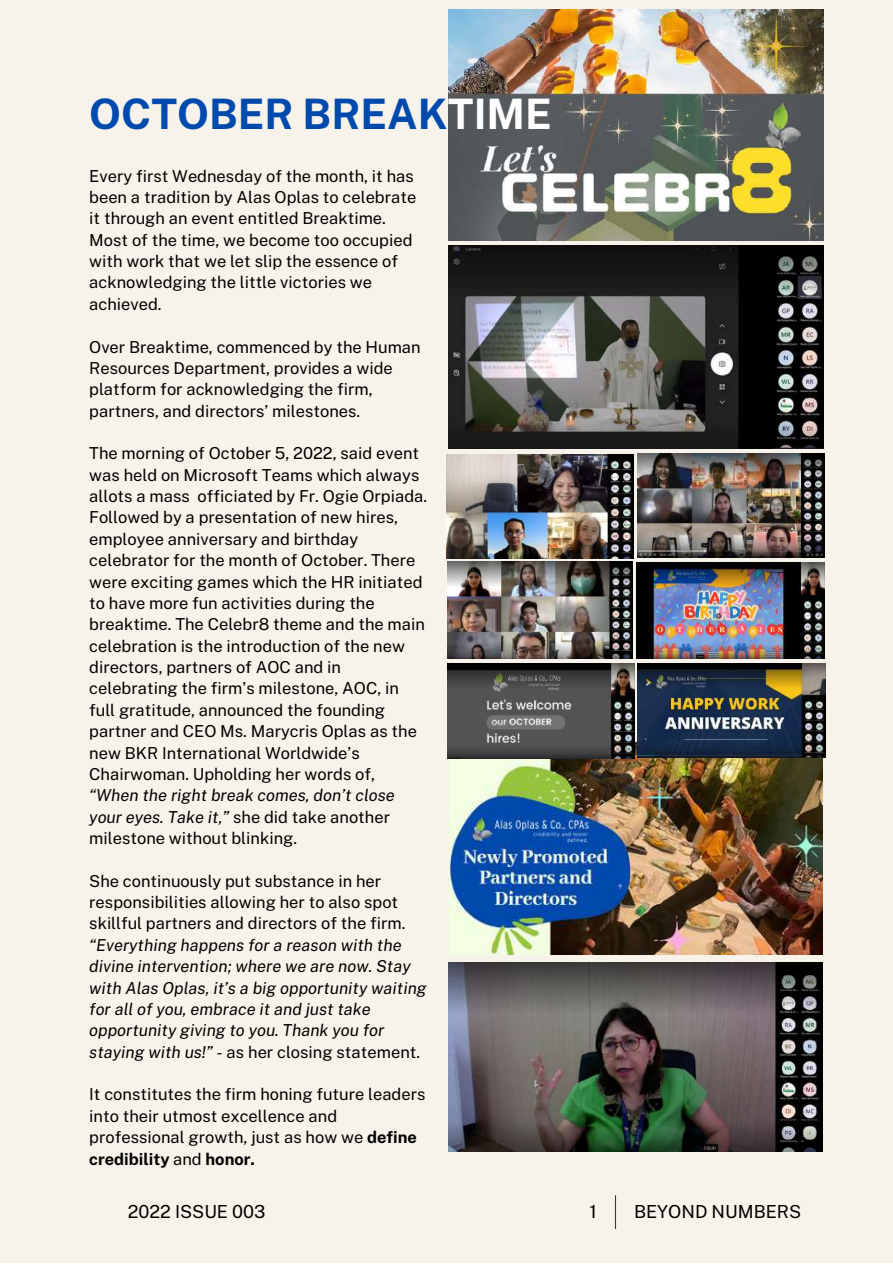
<style>
.page{position:relative;width:893px;height:1264px;background:#fff}
.page>*{position:absolute;margin:0;border:0;box-sizing:border-box;transform-origin:0 0}
.t1{font:700 42px "Public Sans";color:#004aad}
.t2{font:18px "Public Sans";color:#000}
.t3{font:16.5px/21.3px "Public Sans";color:#000}
.t4{font:italic 16.5px/21.3px "Public Sans";color:#000}
.s1{color:#fff}
.s2{font-style:normal}
.s3{font-weight:700}
</style>
<div class="page">
<div style="left:0;top:0;width:892px;height:1262px;background:#f7f3ea"></div>
<img style="left:448px;top:10px;width:375px;height:230px">
<hr style="left:615px;top:1195px;width:1px;height:33px;background:#393939">
<img style="left:448px;top:245px;width:375px;height:204px">
<img style="left:448px;top:962px;width:374px;height:189px">
<img style="left:447px;top:561px;width:185px;height:97px">
<img style="left:637px;top:453px;width:187px;height:105px">
<img style="left:449px;top:741px;width:373px;height:213px">
<img style="left:447px;top:664px;width:187px;height:94px">
<img style="left:637px;top:664px;width:188px;height:93px">
<img style="left:446px;top:455px;width:187px;height:103px">
<img style="left:636px;top:563px;width:187px;height:95px">
<h1 class="t1" style="left:89px;top:89px;width:464px">OCTOBER BREAK<span class="s1">TIME</span></h1>
<p class="t3" style="left:89px;top:165px;width:328px">Every first Wednesday of the month, it has been a tradition by Alas Oplas to celebrate it through an event entitled Breaktime.<br>Most of the time, we become too occupied with work that we let slip the essence of acknowledging the little victories we achieved.</p>
<p class="t3" style="left:89px;top:336px;width:333px">Over Breaktime, commenced by the Human Resources Department, provides a wide platform for acknowledging the firm, partners, and directors’ milestones.</p>
<p class="t3" style="left:89px;top:443px;width:339px">The morning of October 5, 2022, said event was held on Microsoft Teams which always allots a mass officiated by Fr. Ogie Orpiada.<br>Followed by a presentation of new hires, employee anniversary and birthday celebrator for the month of October. There were exciting games which the HR initiated to have more fun activities during the breaktime. The Celebr8 theme and the main celebration is the introduction of the new directors, partners of AOC and in celebrating the firm’s milestone, AOC, in full gratitude, announced the founding partner and CEO Ms. Marycris Oplas as the new BKR International Worldwide’s Chairwoman. Upholding her words of,</p>
<p class="t4" style="left:89px;top:784px;width:307px">“When the right break comes, don’t close your eyes. Take it,” <span class="s2">she did take another milestone without blinking.</span></p>
<p class="t3" style="left:89px;top:870px;width:318px">She continuously put substance in her responsibilities allowing her to also spot skillful partners and directors of the firm.</p>
<p class="t4" style="left:89px;top:934px;width:339px">“Everything happens for a reason with the divine intervention; where we are now. Stay with Alas Oplas, it’s a big opportunity waiting for all of you, embrace it and just take opportunity giving to you. Thank you for staying with us!” <span class="s2">- as her closing statement.</span></p>
<p class="t3" style="left:89px;top:1083px;width:338px">It constitutes the firm honing future leaders into their utmost excellence and professional growth, just as how we <span class="s3">define credibility</span> and <span class="s3">honor.</span></p>
<p class="t2" style="left:128px;top:1200px;width:139px">2022 ISSUE 003</p>
<p class="t2" style="left:589px;top:1200px;width:9px">1</p>
<p class="t2" style="left:634px;top:1200px;width:169px">BEYOND NUMBERS</p>
</div>
